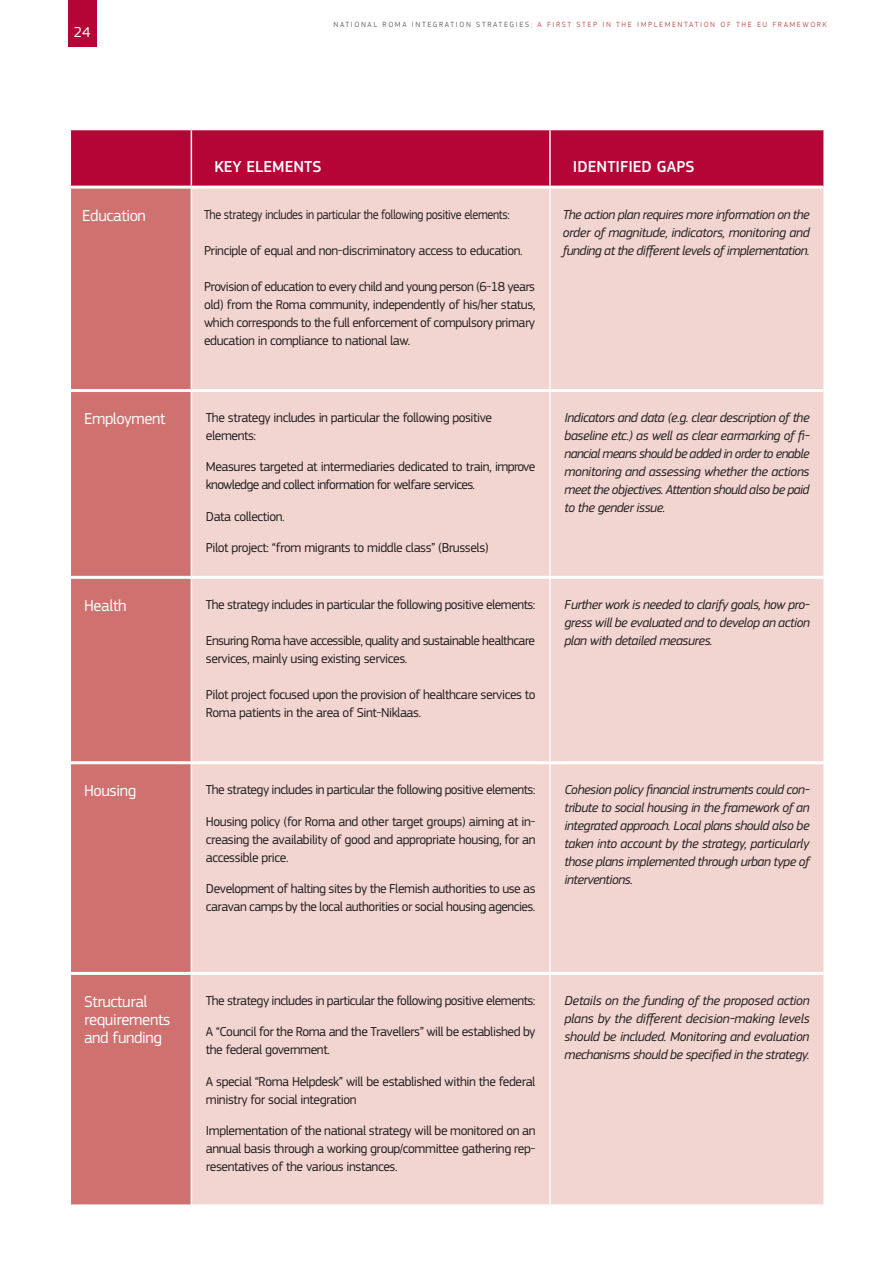
<style>
.page{position:relative;width:893px;height:1263px;background:#fff}
.page>*{position:absolute;margin:0;border:0;box-sizing:border-box;transform-origin:0 0}
.body_table{font:16.5px "EC Square Sans Pro";letter-spacing:-.02em;color:#fff}
.headings_table{font:500 16.5px "EC Square Sans Pro";color:#fff}
.t1{font:15px "EC Square Sans Pro";color:#fff}
.body_table_3{font:13.5px/18px "EC Square Sans Pro";letter-spacing:-.03em;color:#231f20}
.body_table_italic{font:italic 13.5px/18px "EC Square Sans Pro";letter-spacing:-.03em;color:#231f20;text-align:justify}
.body_table_3-2{font:13.5px/18px "EC Square Sans Pro";letter-spacing:-.05em;color:#231f20}
.body_table_3-3{font:13.5px "EC Square Sans Pro";letter-spacing:-.03em;color:#231f20;scale:.9 1}
.t2{font:7.8px "PF Square Sans Pro";letter-spacing:.2em;color:#c85c5e}
.s1{color:#6c6d70}
</style>
<div class="page">
<div style="left:68px;top:0;width:28px;height:47px;background:#b50536"></div>
<div style="left:71px;top:130px;width:752px;height:56px;background:#b50536"></div>
<div style="left:71px;top:189px;width:120px;height:1015px;background:#cf716f"></div>
<div style="left:192px;top:189px;width:631px;height:1015px;background:#f2d5d0"></div>
<hr style="left:191px;top:130px;width:1px;height:56px;background:#fff">
<hr style="left:549px;top:130px;width:2px;height:56px;background:#fff">
<hr style="left:549px;top:189px;width:2px;height:200px;background:#fff">
<hr style="left:549px;top:392px;width:2px;height:184px;background:#fff">
<hr style="left:549px;top:579px;width:2px;height:182px;background:#fff">
<hr style="left:549px;top:764px;width:2px;height:208px;background:#fff">
<hr style="left:549px;top:975px;width:2px;height:229px;background:#fff">
<hr style="left:68px;top:389px;width:123px;height:3px;background:#fff">
<hr style="left:191px;top:389px;width:359px;height:3px;background:#fff">
<hr style="left:550px;top:389px;width:273px;height:3px;background:#fff">
<hr style="left:68px;top:576px;width:123px;height:3px;background:#fff">
<hr style="left:191px;top:576px;width:359px;height:3px;background:#fff">
<hr style="left:550px;top:576px;width:273px;height:3px;background:#fff">
<hr style="left:68px;top:761px;width:123px;height:3px;background:#fff">
<hr style="left:191px;top:761px;width:359px;height:3px;background:#fff">
<hr style="left:550px;top:761px;width:273px;height:3px;background:#fff">
<hr style="left:68px;top:972px;width:123px;height:3px;background:#fff">
<hr style="left:191px;top:972px;width:359px;height:3px;background:#fff">
<hr style="left:550px;top:972px;width:273px;height:3px;background:#fff">
<p class="t1" style="left:74px;top:23px;width:18px">24</p>
<p class="t2" style="left:333px;top:20px;width:495px"><span class="s1">NATIONAL ROMA INTEGRATION STRATEGIES:</span> A FIRST STEP IN THE IMPLEMENTATION OF THE EU FRAMEWORK</p>
<p class="headings_table" style="left:214px;top:157px;width:109px">KEY ELEMENTS</p>
<p class="headings_table" style="left:573px;top:157px;width:123px">IDENTIFIED GAPS</p>
<p class="body_table" style="left:82px;top:206px;width:65px">Education</p>
<p class="body_table_3-3" style="left:204px;top:206px;width:341px">The strategy includes in particular the following positive elements:</p>
<p class="body_table_3" style="left:204px;top:241px;width:319px">Principle of equal and non-discriminatory access to education.</p>
<p class="body_table_3" style="left:204px;top:277px;width:333px;text-align:justify">Provision of education to every child and young person (6-18 years old) from the Roma community, independently of his/her status, which corresponds to the full enforcement of compulsory primary education in compliance to national law.</p>
<p class="body_table_italic" style="left:563px;top:205px;width:249px">The action plan requires more information on the order of magnitude, indicators, monitoring and funding at the different levels of implementation.</p>
<p class="body_table" style="left:84px;top:409px;width:83px">Employment</p>
<p class="body_table_3" style="left:206px;top:408px;width:288px">The strategy includes in particular the following positive</p>
<p class="body_table_3" style="left:206px;top:426px;width:52px">elements:</p>
<p class="body_table_3-2" style="left:206px;top:458px;width:331px">Measures targeted at intermediaries dedicated to train, improve knowledge and collect information for welfare services.</p>
<p class="body_table_3" style="left:206px;top:507px;width:79px">Data collection.</p>
<p class="body_table_3" style="left:206px;top:539px;width:284px">Pilot project: “from migrants to middle class” (Brussels)</p>
<p class="body_table" style="left:84px;top:596px;width:44px">Health</p>
<p class="body_table_3" style="left:206px;top:595px;width:331px">The strategy includes in particular the following positive elements:</p>
<p class="body_table_3" style="left:206px;top:631px;width:331px">Ensuring Roma have accessible, quality and sustainable healthcare services, mainly using existing services.</p>
<p class="body_table_3" style="left:206px;top:685px;width:331px">Pilot project focused upon the provision of healthcare services to<br>Roma patients in the area of Sint-Niklaas.</p>
<p class="body_table" style="left:84px;top:781px;width:54px">Housing</p>
<p class="body_table_3" style="left:206px;top:781px;width:331px">The strategy includes in particular the following positive elements:</p>
<p class="body_table_3" style="left:206px;top:812px;width:331px;text-align:justify">Housing policy (for Roma and other target groups) aiming at in&shy;creasing the availability of good and appropriate housing, for an accessible price.</p>
<p class="body_table_3" style="left:206px;top:880px;width:331px">Development of halting sites by the Flemish authorities to use as caravan camps by the local authorities or social housing agencies.</p>
<p class="body_table_italic" style="left:564px;top:408px;width:247px">Indicators and data (e.g. clear description of the baseline etc.) as well as clear earmarking of fi&shy;nancial means should be added in order to enable monitoring and assessing whether the actions meet the objectives. Attention should also be paid to the gender issue.</p>
<p class="body_table_italic" style="left:564px;top:595px;width:247px">Further work is needed to clarify goals, how pro&shy;gress will be evaluated and to develop an action plan with detailed measures.</p>
<p class="body_table_italic" style="left:564px;top:781px;width:247px">Cohesion policy financial instruments could con&shy;tribute to social housing in the framework of an integrated approach. Local plans should also be taken into account by the strategy, particularly those plans implemented through urban type of interventions.</p>
<p class="body_table" style="left:84px;top:992px;width:65px">Structural</p>
<p class="body_table" style="left:84px;top:1010px;width:88px">requirements</p>
<p class="body_table" style="left:84px;top:1028px;width:79px">and funding</p>
<p class="body_table_3" style="left:206px;top:991px;width:331px">The strategy includes in particular the following positive elements:</p>
<p class="body_table_3" style="left:206px;top:1023px;width:331px">A “Council for the Roma and the Travellers” will be established by the federal government.</p>
<p class="body_table_3" style="left:206px;top:1072px;width:331px">A special “Roma Helpdesk” will be established within the federal ministry for social integration</p>
<p class="body_table_3" style="left:206px;top:1122px;width:331px;text-align:justify">Implementation of the national strategy will be monitored on an annual basis through a working group/committee gathering rep&shy;resentatives of the various instances.</p>
<p class="body_table_italic" style="left:564px;top:991px;width:247px">Details on the funding of the proposed action plans by the different decision-making levels should be included. Monitoring and evaluation mechanisms should be specified in the strategy.</p>
</div>
